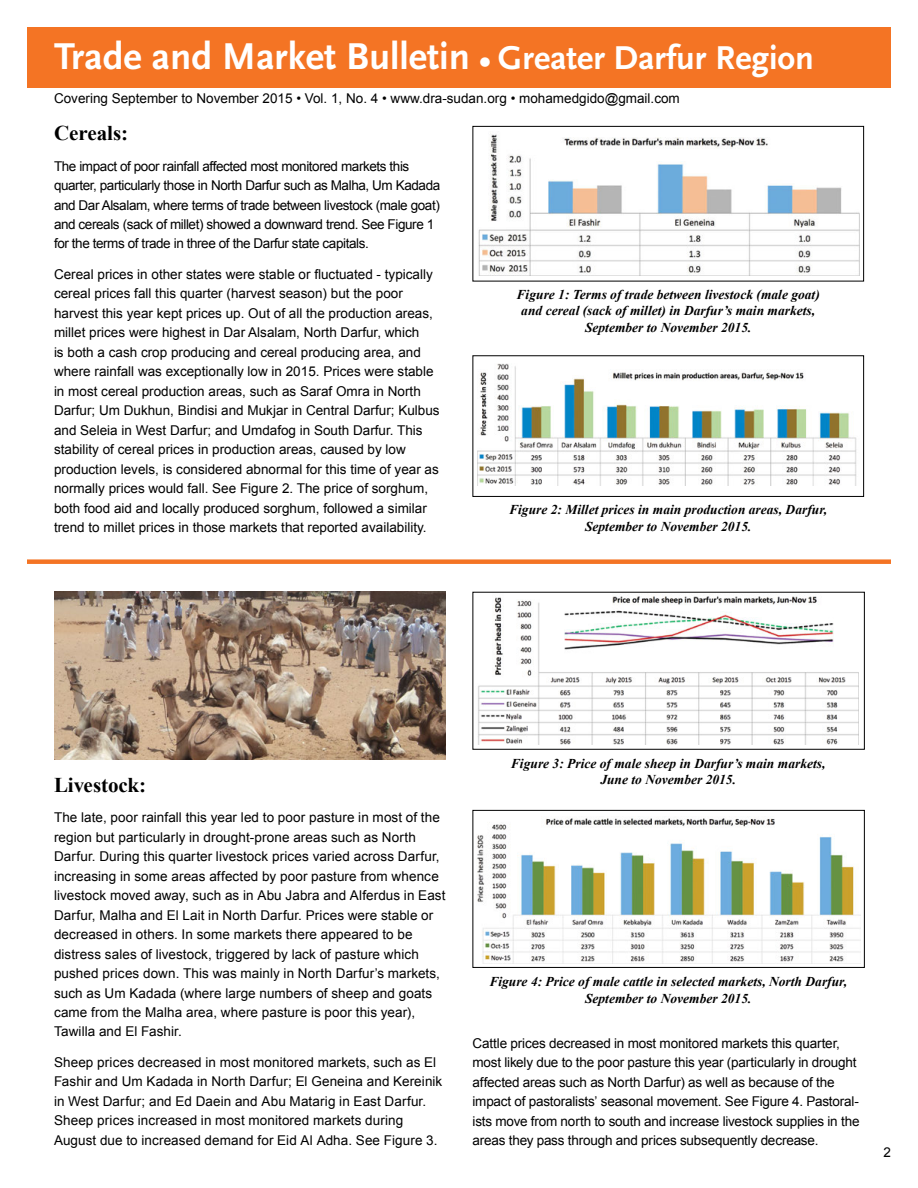
<style>
.page{position:relative;width:918px;height:1188px;background:#fff}
.page>*{position:absolute;margin:0;border:0;box-sizing:border-box;transform-origin:0 0}
.t1{font:700 39px "Scala Sans";color:#fff}
.t2{font:700 21px "Times New Roman";color:#000}
.t3{font:13.5px/19.5px "Arial";color:#000}
.t4{font:italic 700 13.5px/16.5px "Times New Roman";color:#000;text-align:center}
.t5{font:13.5px/19.5px "Arial";letter-spacing:-.03em;color:#000}
.s1{font-size:30px}
.s2{font-size:34.5px}
</style>
<div class="page">
<div style="left:27px;top:27px;width:864px;height:60px;background:#f47424"></div>
<div style="left:472px;top:810px;width:393px;height:158px;border:1px solid #000"></div>
<div style="left:472px;top:592px;width:393px;height:158px;border:1px solid #000"></div>
<img style="left:477px;top:818px;width:383px;height:145px">
<img style="left:475px;top:593px;width:384px;height:151px">
<div style="left:27px;top:559px;width:864px;height:5px;background:#f47424"></div>
<img style="left:54px;top:592px;width:392px;height:168px">
<div style="left:472px;top:355px;width:392px;height:142px;border:1px solid #000"></div>
<div style="left:472px;top:126px;width:392px;height:155px;border:1px solid #000"></div>
<img style="left:478px;top:364px;width:379px;height:122px">
<img style="left:478px;top:134px;width:382px;height:142px">
<p class="t1" style="left:54px;top:35px;width:762px">Trade and Market Bulletin <span class="s1">•</span> <span class="s2">Greater Darfur Region</span></p>
<p class="t3" style="left:54px;top:89px;width:627px">Covering September to November 2015 • Vol. 1, No. 4 • www.dra-sudan.org • mohamedgido@gmail.com</p>
<p class="t2" style="left:54px;top:119px;width:76px">Cereals:</p>
<p class="t5" style="left:54px;top:156px;width:388px">The impact of poor rainfall affected most monitored markets this quarter, particularly those in North Darfur such as Malha, Um Kadada and Dar Alsalam, where terms of trade between livestock (male goat) and cereals (sack of millet) showed a downward trend. See Figure 1 for the terms of trade in three of the Darfur state capitals.</p>
<p class="t3" style="left:54px;top:264px;width:387px">Cereal prices in other states were stable or fluctuated - typically cereal prices fall this quarter (harvest season) but the poor harvest this year kept prices up. Out of all the production areas, millet prices were highest in Dar Alsalam, North Darfur, which<br>is both a cash crop producing and cereal producing area, and where rainfall was exceptionally low in 2015. Prices were stable in most cereal production areas, such as Saraf Omra in North Darfur; Um Dukhun, Bindisi and Mukjar in Central Darfur; Kulbus and Seleia in West Darfur; and Umdafog in South Darfur. This stability of cereal prices in production areas, caused by low production levels, is considered abnormal for this time of year as normally prices would fall. See Figure 2. The price of sorghum, both food aid and locally produced sorghum, followed a similar trend to millet prices in those markets that reported availability.</p>
<p class="t4" style="left:517px;top:286px;width:305px">Figure 1: Terms of trade between livestock (male goat) and cereal (sack of millet) in Darfur’s main markets,<br>September to November 2015.</p>
<p class="t4" style="left:509px;top:501px;width:320px">Figure 2: Millet prices in main production areas, Darfur,<br>September to November 2015.</p>
<p class="t2" style="left:54px;top:770px;width:94px">Livestock:</p>
<p class="t3" style="left:54px;top:808px;width:393px">The late, poor rainfall this year led to poor pasture in most of the region but particularly in drought-prone areas such as North Darfur. During this quarter livestock prices varied across Darfur, increasing in some areas affected by poor pasture from whence livestock moved away, such as in Abu Jabra and Alferdus in East Darfur, Malha and El Lait in North Darfur. Prices were stable or decreased in others. In some markets there appeared to be distress sales of livestock, triggered by lack of pasture which pushed prices down. This was mainly in North Darfur’s markets, such as Um Kadada (where large numbers of sheep and goats came from the Malha area, where pasture is poor this year), Tawilla and El Fashir.</p>
<p class="t3" style="left:54px;top:1052px;width:390px">Sheep prices decreased in most monitored markets, such as El Fashir and Um Kadada in North Darfur; El Geneina and Kereinik in West Darfur; and Ed Daein and Abu Matarig in East Darfur.<br>Sheep prices increased in most monitored markets during August due to increased demand for Eid Al Adha. See Figure 3.</p>
<p class="t4" style="left:511px;top:755px;width:316px">Figure 3: Price of male sheep in Darfur’s main markets,<br>June to November 2015.</p>
<p class="t4" style="left:489px;top:973px;width:359px">Figure 4: Price of male cattle in selected markets, North Darfur,<br>September to November 2015.</p>
<p class="t3" style="left:472px;top:1033px;width:389px">Cattle prices decreased in most monitored markets this quarter, most likely due to the poor pasture this year (particularly in drought affected areas such as North Darfur) as well as because of the impact of pastoralists’ seasonal movement. See Figure 4. Pastoral&shy;ists move from north to south and increase livestock supplies in the areas they pass through and prices subsequently decrease.</p>
<p class="t3" style="left:883px;top:1143px;width:9px">2</p>
</div>
